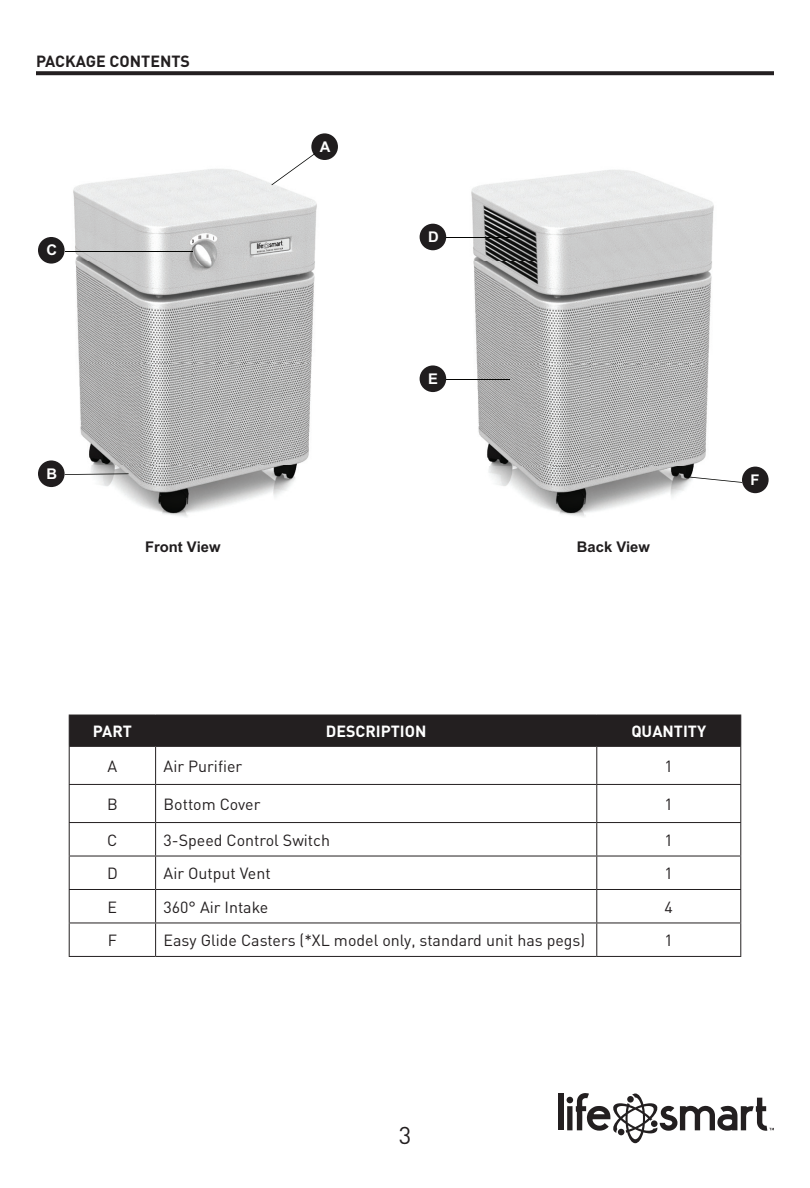
<style>
.page{position:relative;width:810px;height:1188px;background:#fff}
.page>*{position:absolute;margin:0;border:0;box-sizing:border-box;transform-origin:0 0}
.Page_Numbers{font:24px "DIN";color:#231f20}
.Table__Body{font:16px "DIN";color:#231f20}
.Table__Header{font:700 16px "DIN";color:#fff}
.Heading_1__Top_Page{font:700 16px "DIN";color:#231f20}
.Table__Body_centered{font:16px "DIN";color:#231f20}
.t1{font:700 14.8px "Arial";color:#201d1e}
.t2{font:700 14.8px "Arial";color:#fff}
</style>
<div class="page">
<div style="left:558px;top:1093px;width:5px;height:37px;background:#231f20"></div>
<svg style="left:567px;top:1093px;width:207px;height:50px"></svg>
<svg style="left:36px;top:71px;width:738px;height:4px;background:#2e2b2c"></svg>
<img style="left:38px;top:159px;width:292px;height:358px">
<img style="left:437px;top:170px;width:307px;height:347px">
<div style="left:311px;top:133px;width:27px;height:27px;background:#201d1e;border-radius:50%"></div>
<svg style="left:271px;top:153px;width:44px;height:32px"></svg>
<div style="left:38px;top:237px;width:27px;height:27px;background:#201d1e;border-radius:50%"></div>
<hr style="left:65px;top:251px;width:127px;height:1px;background:#040503">
<div style="left:38px;top:460px;width:27px;height:27px;background:#201d1e;border-radius:50%"></div>
<svg style="left:65px;top:473px;width:64px;height:2px"></svg>
<div style="left:742px;top:467px;width:27px;height:26px;background:#201d1e;border-radius:50%"></div>
<svg style="left:690px;top:477px;width:52px;height:6px"></svg>
<div style="left:420px;top:365px;width:26px;height:27px;background:#201d1e;border-radius:50%"></div>
<hr style="left:446px;top:379px;width:64px;height:1px;background:#040503">
<div style="left:420px;top:224px;width:26px;height:26px;background:#201d1e;border-radius:50%"></div>
<hr style="left:446px;top:237px;width:64px;height:1px;background:#040503">
<div style="left:70px;top:716px;width:670px;height:30px;background:#231f20"></div>
<hr style="left:69px;top:746px;width:87px;height:1px;background:#231f20">
<hr style="left:69px;top:747px;width:1px;height:37px;background:#231f20">
<hr style="left:156px;top:746px;width:441px;height:1px;background:#231f20">
<hr style="left:155px;top:747px;width:1px;height:37px;background:#231f20">
<hr style="left:597px;top:746px;width:144px;height:1px;background:#231f20">
<hr style="left:596px;top:747px;width:1px;height:37px;background:#231f20">
<hr style="left:740px;top:747px;width:1px;height:37px;background:#231f20">
<hr style="left:69px;top:784px;width:87px;height:1px;background:#231f20">
<hr style="left:69px;top:785px;width:1px;height:37px;background:#231f20">
<hr style="left:156px;top:784px;width:441px;height:1px;background:#231f20">
<hr style="left:155px;top:785px;width:1px;height:37px;background:#231f20">
<hr style="left:597px;top:784px;width:144px;height:1px;background:#231f20">
<hr style="left:596px;top:785px;width:1px;height:37px;background:#231f20">
<hr style="left:740px;top:785px;width:1px;height:37px;background:#231f20">
<hr style="left:69px;top:822px;width:87px;height:1px;background:#231f20">
<hr style="left:69px;top:823px;width:1px;height:33px;background:#231f20">
<hr style="left:156px;top:822px;width:441px;height:1px;background:#231f20">
<hr style="left:155px;top:823px;width:1px;height:33px;background:#231f20">
<hr style="left:597px;top:822px;width:144px;height:1px;background:#231f20">
<hr style="left:596px;top:823px;width:1px;height:33px;background:#231f20">
<hr style="left:740px;top:823px;width:1px;height:33px;background:#231f20">
<hr style="left:69px;top:856px;width:87px;height:1px;background:#231f20">
<hr style="left:69px;top:857px;width:1px;height:32px;background:#231f20">
<hr style="left:156px;top:856px;width:441px;height:1px;background:#231f20">
<hr style="left:155px;top:857px;width:1px;height:32px;background:#231f20">
<hr style="left:597px;top:856px;width:144px;height:1px;background:#231f20">
<hr style="left:596px;top:857px;width:1px;height:32px;background:#231f20">
<hr style="left:740px;top:857px;width:1px;height:32px;background:#231f20">
<hr style="left:69px;top:889px;width:87px;height:1px;background:#231f20">
<hr style="left:69px;top:890px;width:1px;height:32px;background:#231f20">
<hr style="left:156px;top:889px;width:441px;height:1px;background:#231f20">
<hr style="left:155px;top:890px;width:1px;height:32px;background:#231f20">
<hr style="left:597px;top:889px;width:144px;height:1px;background:#231f20">
<hr style="left:596px;top:890px;width:1px;height:32px;background:#231f20">
<hr style="left:740px;top:890px;width:1px;height:32px;background:#231f20">
<hr style="left:69px;top:922px;width:87px;height:1px;background:#231f20">
<hr style="left:69px;top:923px;width:1px;height:33px;background:#231f20">
<hr style="left:156px;top:922px;width:441px;height:1px;background:#231f20">
<hr style="left:155px;top:923px;width:1px;height:33px;background:#231f20">
<hr style="left:597px;top:922px;width:144px;height:1px;background:#231f20">
<hr style="left:596px;top:923px;width:1px;height:33px;background:#231f20">
<hr style="left:740px;top:923px;width:1px;height:33px;background:#231f20">
<hr style="left:69px;top:956px;width:87px;height:1px;background:#231f20">
<hr style="left:156px;top:956px;width:441px;height:1px;background:#231f20">
<hr style="left:597px;top:956px;width:144px;height:1px;background:#231f20">
<hr style="left:69px;top:715px;width:87px;height:1px;background:#231f20">
<hr style="left:69px;top:716px;width:1px;height:30px;background:#231f20">
<hr style="left:156px;top:715px;width:441px;height:1px;background:#231f20">
<hr style="left:155px;top:716px;width:1px;height:30px;background:#231f20">
<hr style="left:597px;top:715px;width:144px;height:1px;background:#231f20">
<hr style="left:596px;top:716px;width:1px;height:30px;background:#231f20">
<hr style="left:740px;top:716px;width:1px;height:30px;background:#231f20">
<p class="Heading_1__Top_Page" style="left:36px;top:51px;width:156px">PACKAGE CONTENTS</p>
<p class="t2" style="left:46px;top:240px;width:12px">C</p>
<p class="t2" style="left:46px;top:464px;width:12px">B</p>
<p class="t2" style="left:320px;top:137px;width:12px">A</p>
<p class="t2" style="left:428px;top:227px;width:12px">D</p>
<p class="t2" style="left:428px;top:369px;width:11px">E</p>
<p class="t1" style="left:145px;top:537px;width:77px">Front View</p>
<p class="t1" style="left:577px;top:537px;width:75px">Back View</p>
<p class="t2" style="left:750px;top:470px;width:11px">F</p>
<p class="Table__Header" style="left:93px;top:721px;width:41px">PART</p>
<p class="Table__Header" style="left:326px;top:721px;width:102px">DESCRIPTION</p>
<p class="Table__Header" style="left:631px;top:721px;width:76px">QUANTITY</p>
<p class="Table__Body_centered" style="left:108px;top:756px;width:11px">A</p>
<p class="Table__Body" style="left:164px;top:756px;width:80px">Air Purifier</p>
<p class="Table__Body_centered" style="left:665px;top:756px;width:10px">1</p>
<p class="Table__Body_centered" style="left:107px;top:794px;width:12px">B</p>
<p class="Table__Body" style="left:164px;top:794px;width:98px">Bottom Cover</p>
<p class="Table__Body_centered" style="left:665px;top:794px;width:10px">1</p>
<p class="Table__Body_centered" style="left:107px;top:830px;width:12px">C</p>
<p class="Table__Body" style="left:164px;top:830px;width:168px">3-Speed Control Switch</p>
<p class="Table__Body_centered" style="left:665px;top:830px;width:10px">1</p>
<p class="Table__Body_centered" style="left:107px;top:864px;width:12px">D</p>
<p class="Table__Body" style="left:164px;top:864px;width:109px">Air Output Vent</p>
<p class="Table__Body_centered" style="left:665px;top:864px;width:10px">1</p>
<p class="Table__Body_centered" style="left:108px;top:897px;width:11px">E</p>
<p class="Table__Body" style="left:164px;top:897px;width:106px">360° Air Intake</p>
<p class="Table__Body_centered" style="left:665px;top:897px;width:10px">4</p>
<p class="Table__Body_centered" style="left:108px;top:930px;width:11px">F</p>
<p class="Table__Body" style="left:164px;top:930px;width:423px">Easy Glide Casters (*XL model only, standard unit has pegs)</p>
<p class="Table__Body_centered" style="left:665px;top:930px;width:10px">1</p>
<p class="Page_Numbers" style="left:399px;top:1120px;width:14px">3</p>
</div>
